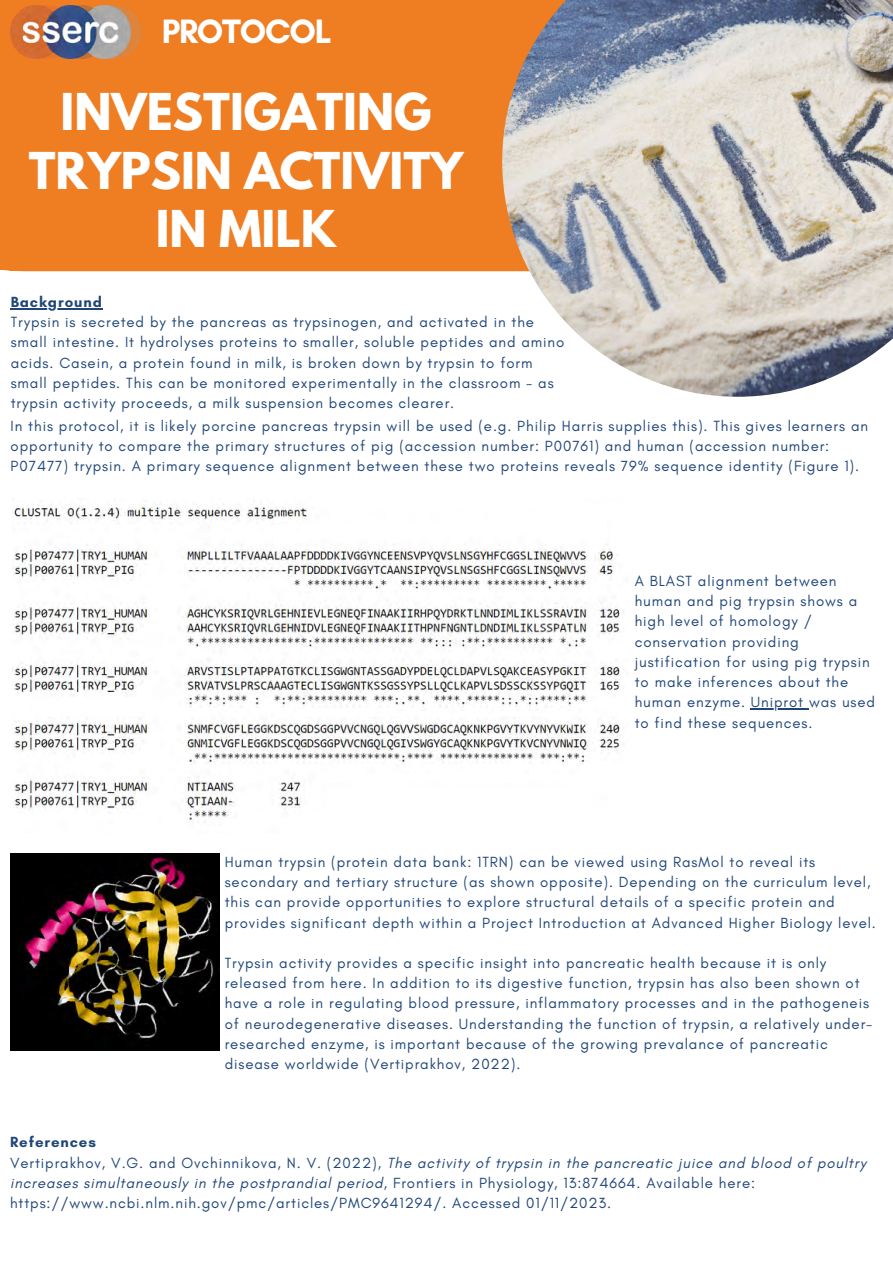
<style>
.page{position:relative;width:893px;height:1264px;background:#fff}
.page>*{position:absolute;margin:0;border:0;box-sizing:border-box;transform-origin:0 0}
.t1{font:700 45px/58.5px "League Spartan";color:#fff;text-align:center}
.t2{font:700 34.5px "Glacial Indifference";letter-spacing:-.035em;color:#fff}
.t3{font:15px/20.2px "Glacial Indifference";letter-spacing:.06em;color:#204679}
.t4{font:700 15px "Glacial Indifference";letter-spacing:.06em;color:#204679}
.s1{font-style:italic}
</style>
<div class="page">
<div style="left:0;top:0;width:502px;height:271px;background:#ef7d22"></div>
<img style="left:10px;top:6px;width:132px;height:53px">
<img style="left:502px;top:0;width:390px;height:397px">
<img style="left:12px;top:503px;width:612px;height:319px">
<img style="left:10px;top:853px;width:209px;height:197px">
<hr style="left:11px;top:308px;width:92px;height:1px;background:#204679">
<hr style="left:750px;top:708px;width:58px;height:1px;background:#204679">
<p class="t2" style="left:162px;top:10px;width:171px">PROTOCOL</p>
<p class="t1" style="left:29px;top:88px;width:436px">INVESTIGATING<br>TRYPSIN ACTIVITY<br>IN MILK</p>
<p class="t4" style="left:11px;top:293px;width:93px">Background</p>
<p class="t3" style="left:11px;top:312px;width:555px">Trypsin is secreted by the pancreas as trypsinogen, and activated in the small intestine. It hydrolyses proteins to smaller, soluble peptides and amino acids. Casein, a protein found in milk, is broken down by trypsin to form small peptides. This can be monitored experimentally in the classroom - as trypsin activity proceeds, a milk suspension becomes clearer.</p>
<p class="t3" style="left:11px;top:415px;width:858px">In this protocol, it is likely porcine pancreas trypsin will be used (e.g. Philip Harris supplies this). This gives learners an opportunity to compare the primary structures of pig (accession number: P00761) and human (accession number:<br>P07477) trypsin. A primary sequence alignment between these two proteins reveals 79% sequence identity (Figure 1).</p>
<p class="t3" style="left:634px;top:570px;width:242px">A BLAST alignment between human and pig trypsin shows a high level of homology / conservation providing justification for using pig trypsin to make inferences about the human enzyme. Uniprot was used to find these sequences.</p>
<p class="t3" style="left:225px;top:851px;width:652px">Human trypsin (protein data bank: 1TRN) can be viewed using RasMol to reveal its secondary and tertiary structure (as shown opposite). Depending on the curriculum level, this can provide opportunities to explore structural details of a specific protein and provides significant depth within a Project Introduction at Advanced Higher Biology level.</p>
<p class="t3" style="left:225px;top:952px;width:649px">Trypsin activity provides a specific insight into pancreatic health because it is only released from here. In addition to its digestive function, trypsin has also been shown ot have a role in regulating blood pressure, inflammatory processes and in the pathogeneis of neurodegenerative diseases. Understanding the function of trypsin, a relatively under&shy;researched enzyme, is important because of the growing prevalance of pancreatic disease worldwide (Vertiprakhov, 2022).</p>
<p class="t4" style="left:10px;top:1132px;width:87px">References</p>
<p class="t3" style="left:10px;top:1152px;width:857px">Vertiprakhov, V.G. and Ovchinnikova, N. V. (2022), <span class="s1">The activity of trypsin in the pancreatic juice and blood of poultry increases simultaneously in the postprandial period,</span> Frontiers in Physiology, 13:874664. Available here: https://www.ncbi.nlm.nih.gov/pmc/articles/PMC9641294/. Accessed 01/11/2023.</p>
</div>
